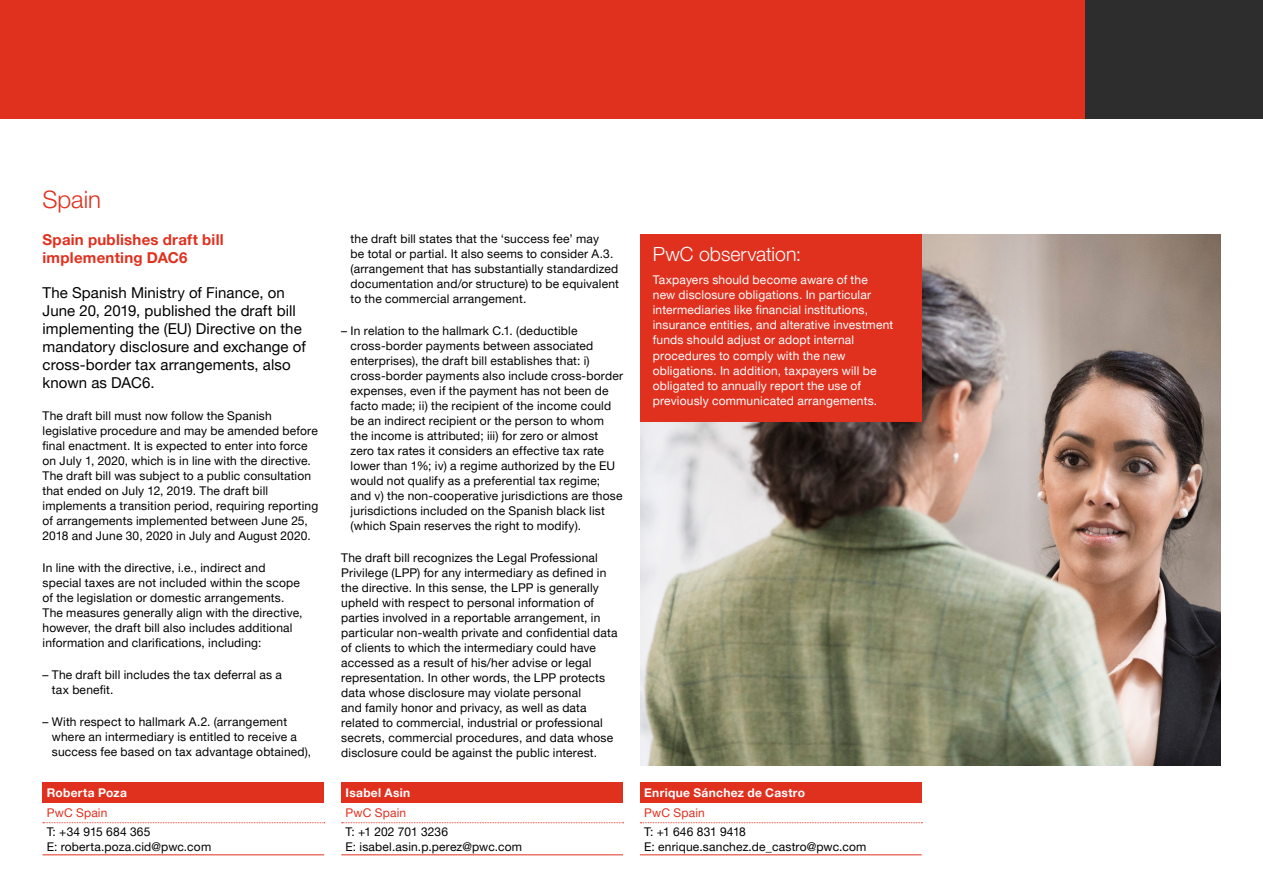
<style>
.page{position:relative;width:1263px;height:893px;background:#fff}
.page>*{position:absolute;margin:0;border:0;box-sizing:border-box;transform-origin:0 0}
.Country_title{font:300 24px "Helvetica Neue LT Pro";color:#e0301e}
.PwC_Observation{font:300 19.5px "Helvetica Neue LT Pro";color:#fff}
.Intro_text_new{font:15px/18px "Helvetica Neue LT Pro";letter-spacing:.005em;color:#000}
.t1{font:700 15px/18px "Helvetica Neue LT Pro";letter-spacing:.015em;color:#e0301e}
.Body_copy_space_afte{font:12px/15px "Helvetica Neue LT Pro";letter-spacing:.015em;color:#000}
.PwC_Observation_body{font:12px/15px "Helvetica Neue LT Pro";letter-spacing:.015em;color:#fff}
.Contact_tel_email{font:12px "Helvetica Neue LT Pro";letter-spacing:.015em;color:#000}
.Contact_name{font:700 12px "Helvetica Neue LT Pro";letter-spacing:.025em;color:#fff}
.Contact_location{font:12px "Helvetica Neue LT Pro";letter-spacing:.015em;color:#e0301e}
</style>
<div class="page">
<div style="left:0;top:0;width:1085px;height:119px;background:#e0301e"></div>
<div style="left:1085px;top:0;width:178px;height:119px;background:#2d2d2d"></div>
<img style="left:640px;top:234px;width:581px;height:532px">
<div style="left:640px;top:234px;width:282px;height:187px;background:#e0301e"></div>
<div style="left:42px;top:783px;width:282px;height:20px;background:#e0301e"></div>
<svg style="left:43px;top:822px;width:282px;height:1px"></svg>
<hr style="left:42px;top:854px;width:282px;height:1px;background:#e0301e">
<div style="left:640px;top:783px;width:282px;height:20px;background:#e0301e"></div>
<svg style="left:640px;top:822px;width:282px;height:1px"></svg>
<hr style="left:640px;top:854px;width:282px;height:1px;background:#e0301e">
<div style="left:341px;top:783px;width:282px;height:20px;background:#e0301e"></div>
<svg style="left:342px;top:822px;width:282px;height:1px"></svg>
<hr style="left:341px;top:854px;width:282px;height:1px;background:#e0301e">
<p class="Country_title" style="left:43px;top:185px;width:60px">Spain</p>
<p class="t1" style="left:43px;top:230px;width:183px">Spain publishes draft bill implementing DAC6</p>
<p class="Intro_text_new" style="left:43px;top:283px;width:265px">The Spanish Ministry of Finance, on June 20, 2019, published the draft bill implementing the (EU) Directive on the mandatory disclosure and exchange of cross-border tax arrangements, also known as DAC6.</p>
<p class="Body_copy_space_afte" style="left:43px;top:408px;width:277px">The draft bill must now follow the Spanish legislative procedure and may be amended before final enactment. It is expected to enter into force on July 1, 2020, which is in line with the directive.<br>The draft bill was subject to a public consultation that ended on July 12, 2019. The draft bill implements a transition period, requiring reporting of arrangements implemented between June 25, 2018 and June 30, 2020 in July and August 2020.</p>
<p class="Body_copy_space_afte" style="left:43px;top:560px;width:261px">In line with the directive, i.e., indirect and special taxes are not included within the scope of the legislation or domestic arrangements.<br>The measures generally align with the directive, however, the draft bill also includes additional information and clarifications, including:</p>
<p class="Body_copy_space_afte" style="left:52px;top:667px;width:231px;text-indent:-9px">– The draft bill includes the tax deferral as a tax benefit.</p>
<p class="Body_copy_space_afte" style="left:52px;top:714px;width:261px;text-indent:-9px">– With respect to hallmark A.2. (arrangement where an intermediary is entitled to receive a success fee based on tax advantage obtained),</p>
<p class="Contact_name" style="left:47px;top:785px;width:82px">Roberta Poza</p>
<p class="Contact_location" style="left:47px;top:805px;width:62px">PwC Spain</p>
<p class="Contact_tel_email" style="left:47px;top:824px;width:105px">T: +34 915 684 365</p>
<p class="Contact_tel_email" style="left:47px;top:839px;width:166px">E: roberta.poza.cid@pwc.com</p>
<p class="Body_copy_space_afte" style="left:351px;top:231px;width:270px">the draft bill states that the ‘success fee’ may<br>be total or partial. It also seems to consider A.3. (arrangement that has substantially standardized documentation and/or structure) to be equivalent to the commercial arrangement.</p>
<p class="Body_copy_space_afte" style="left:351px;top:323px;width:274px;text-indent:-9px">– In relation to the hallmark C.1. (deductible cross-border payments between associated enterprises), the draft bill establishes that: i) cross-border payments also include cross-border expenses, even if the payment has not been de facto made; ii) the recipient of the income could be an indirect recipient or the person to whom the income is attributed; iii) for zero or almost zero tax rates it considers an effective tax rate lower than 1%; iv) a regime authorized by the EU would not qualify as a preferential tax regime; and v) the non-cooperative jurisdictions are those jurisdictions included on the Spanish black list (which Spain reserves the right to modify).</p>
<p class="Body_copy_space_afte" style="left:341px;top:550px;width:278px">The draft bill recognizes the Legal Professional Privilege (LPP) for any intermediary as defined in the directive. In this sense, the LPP is generally upheld with respect to personal information of parties involved in a reportable arrangement, in particular non-wealth private and confidential data of clients to which the intermediary could have accessed as a result of his/her advise or legal representation. In other words, the LPP protects data whose disclosure may violate personal<br>and family honor and privacy, as well as data related to commercial, industrial or professional secrets, commercial procedures, and data whose disclosure could be against the public interest.</p>
<p class="Contact_name" style="left:346px;top:785px;width:66px">Isabel Asin</p>
<p class="Contact_location" style="left:346px;top:805px;width:62px">PwC Spain</p>
<p class="Contact_tel_email" style="left:346px;top:824px;width:104px">T: +1 202 701 3236</p>
<p class="Contact_tel_email" style="left:346px;top:839px;width:178px">E: isabel.asin.p.perez@pwc.com</p>
<p class="PwC_Observation" style="left:653px;top:242px;width:150px">PwC observation:</p>
<p class="PwC_Observation_body" style="left:653px;top:272px;width:242px">Taxpayers should become aware of the<br>new disclosure obligations. In particular intermediaries like financial institutions, insurance entities, and alterative investment funds should adjust or adopt internal procedures to comply with the new obligations. In addition, taxpayers will be obligated to annually report the use of previously communicated arrangements.</p>
<p class="Contact_name" style="left:644px;top:785px;width:162px">Enrique Sánchez de Castro</p>
<p class="Contact_location" style="left:644px;top:805px;width:62px">PwC Spain</p>
<p class="Contact_tel_email" style="left:644px;top:824px;width:103px">T: +1 646 831 9418</p>
<p class="Contact_tel_email" style="left:644px;top:839px;width:224px">E: enrique.sanchez.de_castro@pwc.com</p>
</div>
